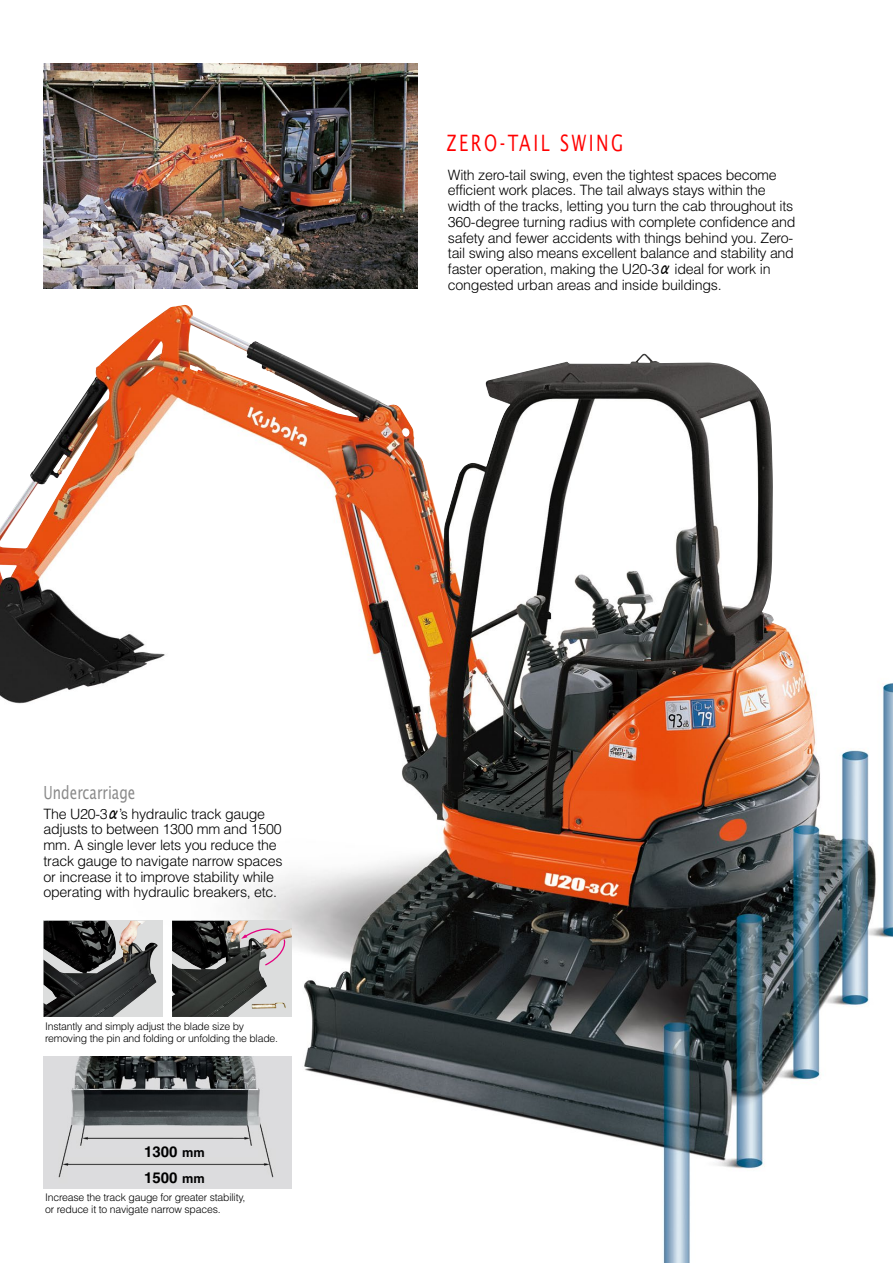
<style>
.page{position:relative;width:893px;height:1263px;background:#fff}
.page>*{position:absolute;margin:0;border:0;box-sizing:border-box;transform-origin:0 0}
.t1{font:22.5px "Lucida Sans";letter-spacing:.15em;color:#f00;scale:.75 1}
.t2{font:18px "Lucida Sans";color:#898989;scale:.75 1}
.t3{font:700 15px "Helvetica";color:#000}
.t4{font:300 14.25px/15.8px "Helvetica";letter-spacing:-.02em;color:#000}
.t5{font:300 10.5px/12px "Helvetica";letter-spacing:-.02em;color:#000}
.s1{font-family:"Gothic BBB";font-weight:500;font-size:19.95px}
.s2{font-size:12.75px}
</style>
<div class="page">
<img style="left:0;top:305px;width:893px;height:958px">
<img style="left:44px;top:64px;width:374px;height:224px">
<img style="left:44px;top:1057px;width:248px;height:131px">
<div style="left:44px;top:921px;width:119px;height:96px;background:#dcdddd"></div>
<img style="left:44px;top:921px;width:114px;height:96px">
<img style="left:172px;top:921px;width:120px;height:96px">
<h1 class="t1" style="left:446px;top:129px;width:237px">ZERO-TAIL SWING</h1>
<p class="t4" style="left:448px;top:166px;width:349px">With zero-tail swing, even the tightest spaces become efficient work places. The tail always stays within the width of the tracks, letting you turn the cab throughout its 360-degree turning radius with complete confidence and safety and fewer accidents with things behind you. Zero&shy;tail swing also means excellent balance and stability and faster operation, making the U20-3<span class="s1">α</span> ideal for work in congested urban areas and inside buildings.</p>
<p class="t2" style="left:44px;top:782px;width:124px">Undercarriage</p>
<p class="t4" style="left:44px;top:805px;width:240px">The U20-3<span class="s1">α</span>’s hydraulic track gauge adjusts to between 1300 mm and 1500 mm. A single lever lets you reduce the track gauge to navigate narrow spaces or increase it to improve stability while operating with hydraulic breakers, etc.</p>
<p class="t5" style="left:45px;top:1020px;width:235px">Instantly and simply adjust the blade size by removing the pin and folding or unfolding the blade.</p>
<p class="t3" style="left:144px;top:1142px;width:62px">1300 <span class="s2">mm</span></p>
<p class="t3" style="left:144px;top:1168px;width:62px">1500 <span class="s2">mm</span></p>
<p class="t5" style="left:45px;top:1191px;width:202px">Increase the track gauge for greater stability, or reduce it to navigate narrow spaces.</p>
</div>
